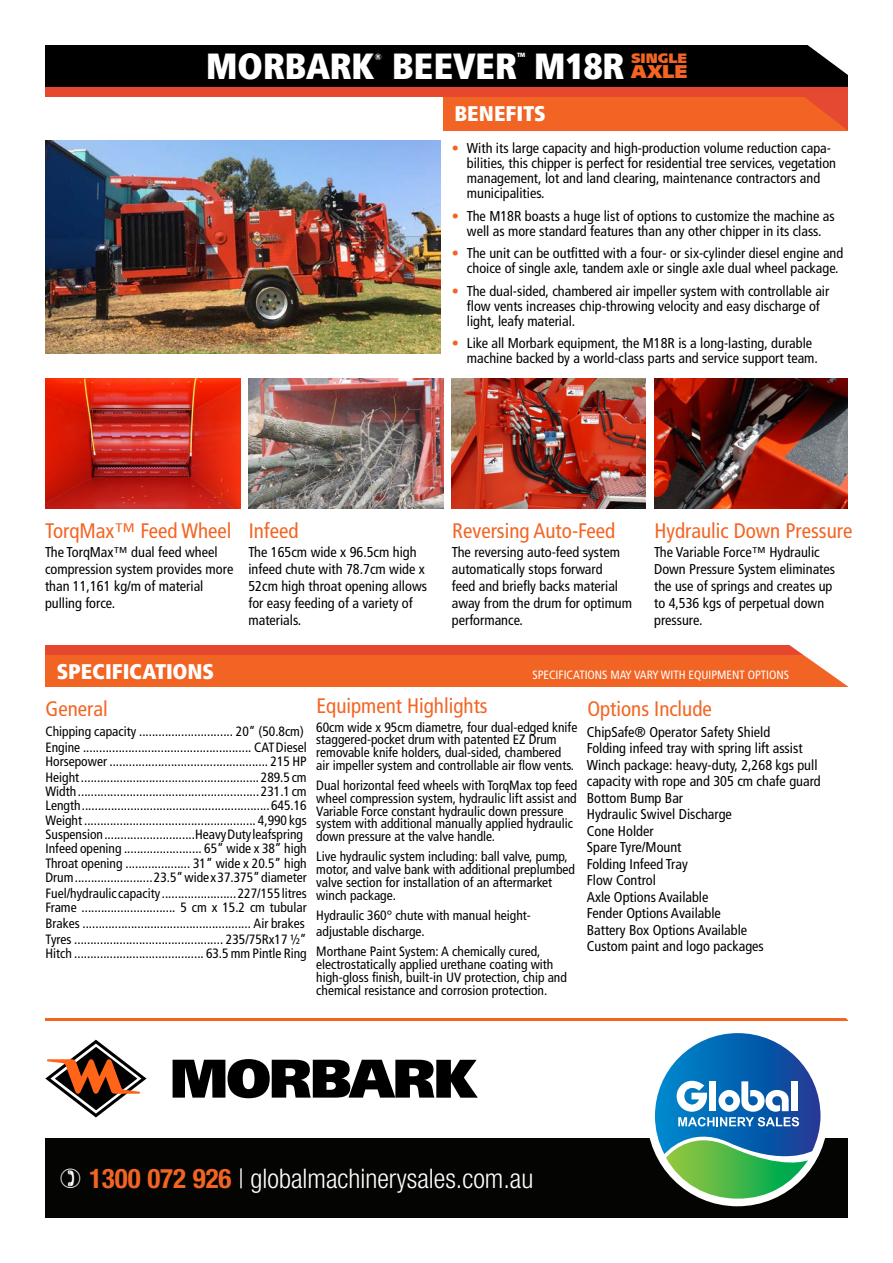
<style>
.page{position:relative;width:893px;height:1263px;background:#fff}
.page>*{position:absolute;margin:0;border:0;box-sizing:border-box;transform-origin:0 0}
.t1{font:800 36px "Frutiger Condensed BQ";letter-spacing:.015em;color:#fff}
.t2{font:300 condensed 27px "Helvetica Neue LT Std";color:#fff}
.Paragraph_Style_1{font:condensed 21px "Frutiger LT";color:#f26523}
.t3{font:800 21px "Frutiger Condensed BQ";letter-spacing:.02em;color:#fff}
.Paragraph_Style_1-2{font:18.75px "Humanist 777 BT Extra Black B";color:#f26523}
.Paragraph_Style_1-3{font:condensed 14.25px/17.1px "Frutiger LT";color:#000}
.Paragraph_Style_1-4{font:13.8px "Humanist 777 BT Extra Black B";color:#f26523}
.Paragraph_Style_1-5{font:condensed 13.5px/12.8px "Frutiger LT";color:#000}
.t4{font:condensed 12px "Frutiger LT";color:#fff}
.t5{font:800 9px "Frutiger Condensed BQ";color:#fff}
.t6{font:800 6px "Frutiger Condensed BQ";color:#fff}
.s1{color:#f26423}
.s2{font-weight:700;color:#f26423}
</style>
<div class="page">
<div style="left:45px;top:45px;width:803px;height:47px;background:#000"></div>
<svg style="left:806px;top:45px;width:42px;height:34px"></svg>
<div style="left:443px;top:92px;width:405px;height:39px;background:#f26423"></div>
<img style="left:45px;top:378px;width:195px;height:131px">
<div style="left:45px;top:652px;width:803px;height:35px;background:#f26423"></div>
<div style="left:45px;top:645px;width:803px;height:9px;background:#e5482f"></div>
<svg style="left:785px;top:645px;width:63px;height:42px"></svg>
<div style="left:45px;top:1139px;width:803px;height:79px;background:#040503"></div>
<div style="left:647px;top:1025px;width:181px;height:181px;background:#fff;border-radius:50%"></div>
<svg style="left:655px;top:1033px;width:165px;height:165px"></svg>
<img style="left:248px;top:378px;width:195px;height:131px">
<img style="left:452px;top:378px;width:194px;height:131px">
<img style="left:654px;top:378px;width:194px;height:131px">
<div style="left:45px;top:87px;width:803px;height:9px;background:#e5482f"></div>
<svg style="left:797px;top:96px;width:51px;height:34px"></svg>
<hr style="left:45px;top:1018px;width:803px;height:2px;background:#f26523">
<svg style="left:173px;top:1059px;width:305px;height:39px"></svg>
<svg style="left:45px;top:1040px;width:101px;height:77px"></svg>
<img style="left:45px;top:141px;width:396px;height:213px">
<p class="t1" style="left:206px;top:43px;width:419px">MORBARK BEEVER M18R</p>
<p class="Paragraph_Style_1-4" style="left:631px;top:49px;width:58px">SINGLE</p>
<p class="Paragraph_Style_1-2" style="left:631px;top:60px;width:58px">AXLE</p>
<p class="t5" style="left:374px;top:51px;width:9px">®</p>
<p class="t6" style="left:517px;top:52px;width:10px">TM</p>
<p class="t3" style="left:455px;top:101px;width:92px">BENEFITS</p>
<p class="Paragraph_Style_1-3" style="left:467px;top:141px;width:371px;line-height:15px;text-indent:-15px"><span class="s1">•</span> With its large capacity and high-production volume reduction capa&shy;bilities, this chipper is perfect for residential tree services, vegetation management, lot and land clearing, maintenance contractors and municipalities.</p>
<p class="Paragraph_Style_1-3" style="left:452px;top:208px;width:384px;line-height:15px;text-align:center"><span class="s1">•</span> The M18R boasts a huge list of options to customize the machine as well as more standard features than any other chipper in its class.</p>
<p class="Paragraph_Style_1-3" style="left:467px;top:246px;width:378px;line-height:15px;text-indent:-15px"><span class="s1">•</span> The unit can be outfitted with a four- or six-cylinder diesel engine and choice of single axle, tandem axle or single axle dual wheel package.</p>
<p class="Paragraph_Style_1-3" style="left:467px;top:283px;width:364px;line-height:15px;text-indent:-15px"><span class="s1">•</span> The dual-sided, chambered air impeller system with controllable air flow vents increases chip-throwing velocity and easy discharge of light, leafy material.</p>
<p class="Paragraph_Style_1-3" style="left:467px;top:336px;width:353px;line-height:15px;text-indent:-15px"><span class="s1">•</span> Like all Morbark equipment, the M18R is a long-lasting, durable machine backed by a world-class parts and service support team.</p>
<p class="Paragraph_Style_1" style="left:45px;top:518px;width:188px">TorqMax™ Feed Wheel</p>
<p class="Paragraph_Style_1-3" style="left:45px;top:543px;width:190px">The TorqMax™ dual feed wheel compression system provides more than 11,161 kg/m of material pulling force.</p>
<p class="Paragraph_Style_1" style="left:249px;top:518px;width:51px">Infeed</p>
<p class="Paragraph_Style_1-3" style="left:248px;top:543px;width:180px">The 165cm wide x 96.5cm high infeed chute with 78.7cm wide x<br>52cm high throat opening allows for easy feeding of a variety of materials.</p>
<p class="Paragraph_Style_1" style="left:452px;top:518px;width:164px">Reversing Auto-Feed</p>
<p class="Paragraph_Style_1-3" style="left:452px;top:543px;width:182px">The reversing auto-feed system automatically stops forward<br>feed and briefly backs material away from the drum for optimum performance.</p>
<p class="Paragraph_Style_1" style="left:654px;top:518px;width:199px">Hydraulic Down Pressure</p>
<p class="Paragraph_Style_1-3" style="left:654px;top:543px;width:182px">The Variable Force™ Hydraulic<br>Down Pressure System eliminates the use of springs and creates up to 4,536 kgs of perpetual down pressure.</p>
<p class="t3" style="left:57px;top:658px;width:158px">SPECIFICATIONS</p>
<p class="t4" style="left:532px;top:668px;width:258px">SPECIFICATIONS MAY VARY WITH EQUIPMENT OPTIONS</p>
<p class="Paragraph_Style_1" style="left:46px;top:697px;width:64px">General</p>
<p class="Paragraph_Style_1" style="left:317px;top:694px;width:173px">Equipment Highlights</p>
<p class="Paragraph_Style_1-5" style="left:316px;top:721px;width:263px">60cm wide x 95cm diametre, four dual-edged knife staggered-pocket drum with patented EZ Drum removable knife holders, dual-sided, chambered air impeller system and controllable air flow vents.</p>
<p class="Paragraph_Style_1-5" style="left:316px;top:779px;width:263px">Dual horizontal feed wheels with TorqMax top feed wheel compression system, hydraulic lift assist and Variable Force constant hydraulic down pressure system with additional manually applied hydraulic down pressure at the valve handle.</p>
<p class="Paragraph_Style_1-5" style="left:316px;top:850px;width:260px">Live hydraulic system including: ball valve, pump, motor, and valve bank with additional preplumbed valve section for installation of an aftermarket winch package.</p>
<p class="Paragraph_Style_1-5" style="left:316px;top:907px;width:216px;line-height:16.2px">Hydraulic 360° chute with manual height&shy;adjustable discharge.</p>
<p class="Paragraph_Style_1-5" style="left:316px;top:945px;width:252px">Morthane Paint System: A chemically cured, electrostatically applied urethane coating with high-gloss finish, built-in UV protection, chip and chemical resistance and corrosion protection.</p>
<p class="Paragraph_Style_1" style="left:587px;top:697px;width:126px">Options Include</p>
<p class="Paragraph_Style_1-3" style="left:587px;top:723px;width:185px">ChipSafe® Operator Safety Shield</p>
<p class="Paragraph_Style_1-3" style="left:587px;top:740px;width:217px">Folding infeed tray with spring lift assist</p>
<p class="Paragraph_Style_1-3" style="left:587px;top:756px;width:232px">Winch package: heavy-duty, 2,268 kgs pull</p>
<p class="Paragraph_Style_1-3" style="left:587px;top:773px;width:235px">capacity with rope and 305 cm chafe guard</p>
<p class="Paragraph_Style_1-3" style="left:587px;top:789px;width:98px">Bottom Bump Bar</p>
<p class="Paragraph_Style_1-3" style="left:587px;top:806px;width:147px">Hydraulic Swivel Discharge</p>
<p class="Paragraph_Style_1-3" style="left:587px;top:822px;width:68px">Cone Holder</p>
<p class="Paragraph_Style_1-3" style="left:587px;top:839px;width:96px">Spare Tyre/Mount</p>
<p class="Paragraph_Style_1-3" style="left:587px;top:855px;width:103px">Folding Infeed Tray</p>
<p class="Paragraph_Style_1-3" style="left:587px;top:872px;width:71px">Flow Control</p>
<p class="Paragraph_Style_1-3" style="left:587px;top:888px;width:123px">Axle Options Available</p>
<p class="Paragraph_Style_1-3" style="left:587px;top:905px;width:136px">Fender Options Available</p>
<p class="Paragraph_Style_1-3" style="left:587px;top:921px;width:162px">Battery Box Options Available</p>
<p class="Paragraph_Style_1-3" style="left:587px;top:938px;width:178px">Custom paint and logo packages</p>
<p class="Paragraph_Style_1-5" style="left:46px;top:725px;width:260px">Chipping capacity ............................. 20” (50.8cm)</p>
<p class="Paragraph_Style_1-5" style="left:46px;top:771px;width:263px">Height ....................................................... 289.5 cm</p>
<p class="Paragraph_Style_1-5" style="left:46px;top:785px;width:263px">Width ........................................................ 231.1 cm</p>
<p class="Paragraph_Style_1-5" style="left:46px;top:799px;width:263px">Length .......................................................... 645.16</p>
<p class="Paragraph_Style_1-5" style="left:46px;top:814px;width:263px">Weight ..................................................... 4,990 kgs</p>
<p class="Paragraph_Style_1-5" style="left:46px;top:828px;width:259px">Suspension ............................Heavy Duty leafspring</p>
<p class="Paragraph_Style_1-5" style="left:46px;top:842px;width:263px">Infeed opening ........................ 65” wide x 38” high</p>
<p class="Paragraph_Style_1-5" style="left:46px;top:856px;width:263px">Throat opening .................... 31” wide x 20.5” high</p>
<p class="Paragraph_Style_1-5" style="left:46px;top:871px;width:263px">Drum ........................ 23.5” wide x 37.375” diameter</p>
<p class="Paragraph_Style_1-5" style="left:46px;top:741px;width:263px">Engine .................................................... CAT Diesel</p>
<p class="Paragraph_Style_1-5" style="left:46px;top:755px;width:263px">Horsepower ................................................. 215 HP</p>
<p class="Paragraph_Style_1-5" style="left:46px;top:886px;width:263px">Fuel/hydraulic capacity ....................... 227/155 litres</p>
<p class="Paragraph_Style_1-5" style="left:46px;top:901px;width:263px">Frame ............................. 5 cm x 15.2 cm tubular</p>
<p class="Paragraph_Style_1-5" style="left:46px;top:933px;width:263px">Tyres .............................................. 235/75Rx17 ½”</p>
<p class="Paragraph_Style_1-5" style="left:46px;top:947px;width:263px">Hitch ........................................ 63.5 mm Pintle Ring</p>
<p class="Paragraph_Style_1-5" style="left:46px;top:916px;width:261px">Brakes .................................................... Air brakes</p>
<p class="t2" style="left:89px;top:1163px;width:446px"><span class="s2">1300 072 926</span> | globalmachinerysales.com.au</p>
</div>
